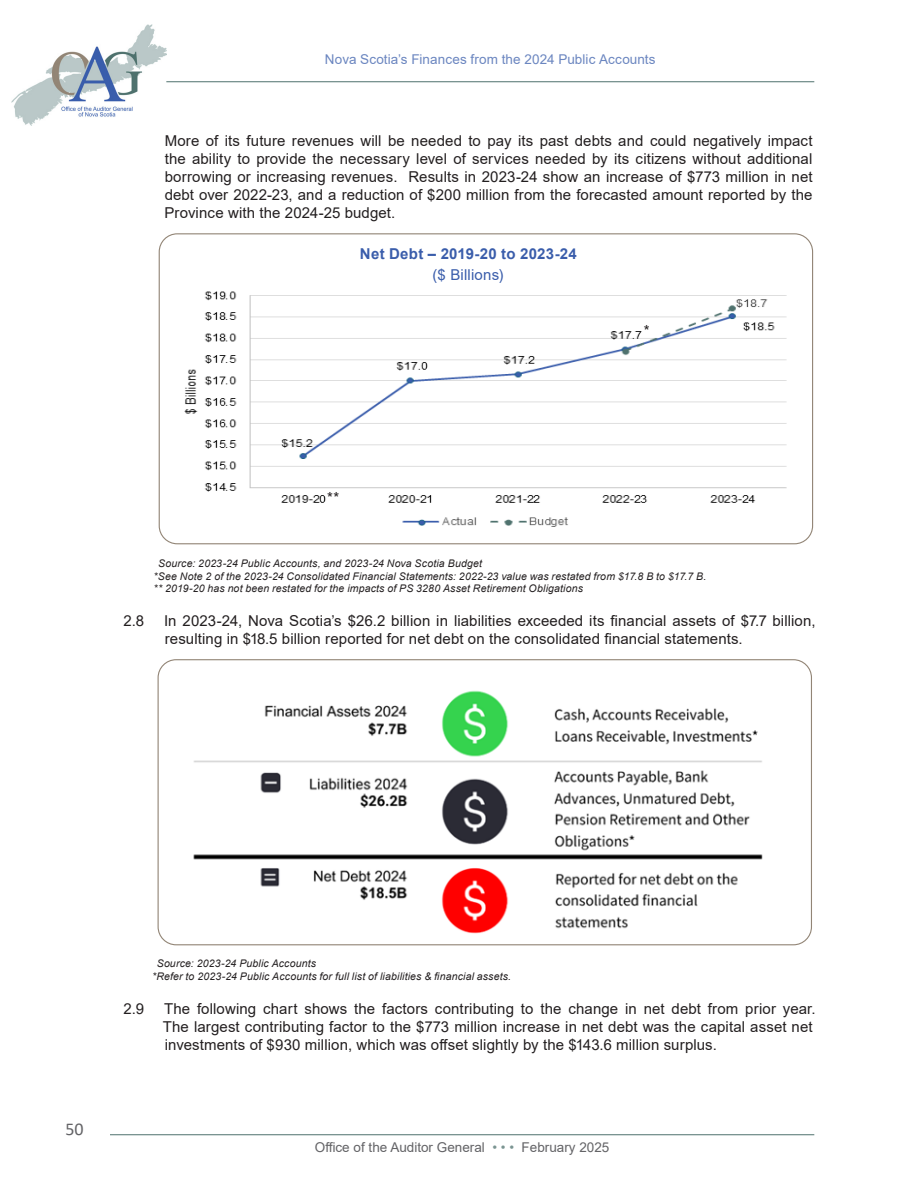
<style>
.page{position:relative;width:918px;height:1188px;background:#fff}
.page>*{position:absolute;margin:0;border:0;box-sizing:border-box;transform-origin:0 0}
.t1{font:18px "Calibri";color:#636366}
.A-Body_Text_Chapter_2{font:15px/18px "Arial";letter-spacing:.005em;color:#231f20}
.Chart_Title{font:700 15px "Arial";letter-spacing:.02em;color:#3a5dab}
.Chart_Title-2{font:15px "Arial";letter-spacing:.01em;color:#3a5dab}
.A-Recommendation_Head_Response{font:15px "Arial";color:#231f20}
.t2{font:13.5px "Arial";letter-spacing:.01em;color:#6b86c0}
.t3{font:13.5px "Arial";color:#636366}
.Source{font:italic 10.5px "Arial";letter-spacing:.015em;color:#231f20}
.s1{color:#7b9592}
</style>
<div class="page">
<img style="left:11px;top:25px;width:155px;height:100px">
<hr style="left:166px;top:81px;width:648px;height:1px;background:#4f726e">
<hr style="left:110px;top:1134px;width:704px;height:1px;background:#4f726e">
<img style="left:184px;top:291px;width:603px;height:236px">
<img style="left:193px;top:690px;width:570px;height:244px">
<p class="t2" style="left:325px;top:50px;width:332px">Nova Scotia’s Finances from the 2024 Public Accounts</p>
<p class="A-Body_Text_Chapter_2" style="left:165px;top:132px;width:649px;text-align:justify">More of its future revenues will be needed to pay its past debts and could negatively impact the ability to provide the necessary level of services needed by its citizens without additional borrowing or increasing revenues. Results in 2023-24 show an increase of $773 million in net debt over 2022-23, and a reduction of $200 million from the forecasted amount reported by the Province with the 2024-25 budget.</p>
<p class="Chart_Title" style="left:360px;top:243px;width:218px">Net Debt – 2019-20 to 2023-24</p>
<p class="Chart_Title-2" style="left:433px;top:264px;width:72px">($ Billions)</p>
<p class="A-Recommendation_Head_Response" style="left:327px;top:488px;width:14px">**</p>
<p class="A-Recommendation_Head_Response" style="left:644px;top:320px;width:7px">*</p>
<p class="Source" style="left:158px;top:557px;width:325px">Source: 2023-24 Public Accounts, and 2023-24 Nova Scotia Budget</p>
<p class="Source" style="left:154px;top:569px;width:554px">*See Note 2 of the 2023-24 Consolidated Financial Statements: 2022-23 value was restated from $17.8 B to $17.7 B.</p>
<p class="Source" style="left:154px;top:582px;width:431px">** 2019-20 has not been restated for the impacts of PS 3280 Asset Retirement Obligations</p>
<p class="A-Body_Text_Chapter_2" style="left:124px;top:612px;width:22px">2.8</p>
<p class="A-Body_Text_Chapter_2" style="left:164px;top:612px;width:653px">In 2023-24, Nova Scotia’s $26.2 billion in liabilities exceeded its financial assets of $7.7 billion, resulting in $18.5 billion reported for net debt on the consolidated financial statements.</p>
<p class="t1" style="left:65px;top:1116px;width:20px">50</p>
<p class="Source" style="left:157px;top:957px;width:161px">Source: 2023-24 Public Accounts</p>
<p class="Source" style="left:152px;top:969px;width:361px">*Refer to 2023-24 Public Accounts for full list of liabilities &amp; financial assets.</p>
<p class="A-Body_Text_Chapter_2" style="left:124px;top:999px;width:22px">2.9</p>
<p class="A-Body_Text_Chapter_2" style="left:163px;top:999px;width:654px">The following chart shows the factors contributing to the change in net debt from prior year.<br>The largest contributing factor to the $773 million increase in net debt was the capital asset net investments of $930 million, which was offset slightly by the $143.6 million surplus.</p>
<p class="t3" style="left:315px;top:1138px;width:296px">Office of the Auditor General <span class="s1">• • •</span> February 2025</p>
</div>
